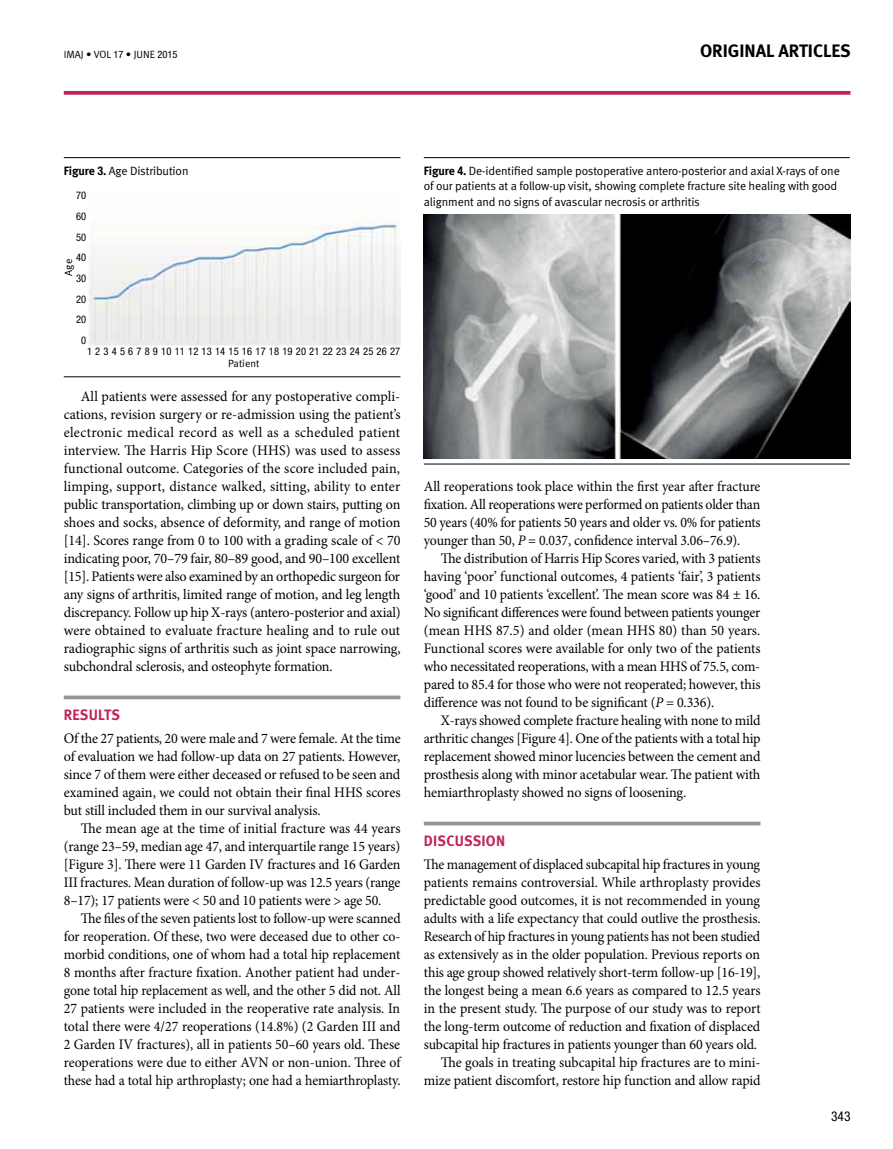
<style>
.page{position:relative;width:893px;height:1149px;background:#fff}
.page>*{position:absolute;margin:0;border:0;box-sizing:border-box;transform-origin:0 0}
.t1{font:700 18px "Meta";color:#000}
.t2{font:700 15px "Meta";color:#c02555}
.t3{font:14.55px/18px "Minion Pro";letter-spacing:-.01em;color:#000;text-align:justify;scale:.96 1}
.t4{font:14.55px/18px "Minion Pro";letter-spacing:-.01em;color:#000;text-align:justify}
.t5{font:14.55px/18px "Minion Pro";letter-spacing:-.01em;color:#000;text-align:justify;scale:.95 1}
.t6{font:condensed 13.5px "Helvetica Neue";color:#000}
.t7{font:12px/15.3px "Meta Normal";letter-spacing:-.01em;color:#000}
.t8{font:condensed 10.5px "Helvetica Neue";letter-spacing:.305em;color:#000}
.t9{font:10.5px "Meta Normal";color:#000}
.t10{font:condensed 10.5px/20.7px "Helvetica Neue";color:#000;text-align:center}
.s1{font-family:"Helvetica Neue";font-stretch:condensed;font-size:10.2px}
.s2{font-family:"Meta";font-weight:700}
.s3{font-family:"Helvetica Neue";font-weight:700;font-stretch:condensed}
.s4{font-style:italic}
</style>
<div class="page">
<svg style="left:64px;top:91px;width:786px;height:4px;background:#c43460"></svg>
<svg style="left:64px;top:695px;width:336px;height:4px"></svg>
<svg style="left:424px;top:821px;width:336px;height:4px"></svg>
<img style="left:89px;top:220px;width:311px;height:126px">
<hr style="left:64px;top:157px;width:336px;height:1px;background:#000">
<hr style="left:64px;top:376px;width:336px;height:1px;background:#000">
<img style="left:424px;top:214px;width:426px;height:244px">
<hr style="left:424px;top:157px;width:426px;height:1px;background:#000">
<hr style="left:424px;top:463px;width:426px;height:1px;background:#000">
<p class="t9" style="left:64px;top:48px;width:115px">IMAJ • VOL <span class="s1">17</span> • june <span class="s1">2015</span></p>
<p class="t1" style="left:700px;top:40px;width:152px">ORIGINAL ARTICLES</p>
<p class="t7" style="left:64px;top:163px;width:126px"><span class="s2">FIGURE</span> <span class="s3">3</span><span class="s2">.</span> Age Distribution</p>
<p class="t10" style="left:76px;top:185px;width:12px">70<br>60<br>50<br>40<br>30<br>20<br>20<br>0</p>
<p class="t9" style="left:62px;top:275px;width:18px;rotate:-90deg">Age</p>
<p class="t8" style="left:87px;top:345px;width:315px">123456789101112131415161718192021222324252627</p>
<p class="t9" style="left:228px;top:357px;width:33px">Patient</p>
<p class="t4" style="left:64px;top:387px;width:338px;text-indent:17px">All patients were assessed for any postoperative compli&shy;cations, revision surgery or re-admission using the patient’s electronic medical record as well as a scheduled patient interview. The Harris Hip Score (HHS) was used to assess functional outcome. Categories of the score included pain, limping, support, distance walked, sitting, ability to enter public transportation, climbing up or down stairs, putting on shoes and socks, absence of deformity, and range of motion [14]. Scores range from 0 to 100 with a grading scale of &lt; 70 indicating poor, 70–79 fair, 80–89 good, and 90–100 excellent [15]. Patients were also examined by an orthopedic surgeon for any signs of arthritis, limited range of motion, and leg length discrepancy. Follow up hip X-rays (antero-posterior and axial) were obtained to evaluate fracture healing and to rule out radiographic signs of arthritis such as joint space narrowing, subchondral sclerosis, and osteophyte formation.</p>
<p class="t2" style="left:64px;top:706px;width:9px">RESULTS</p>
<p class="t4" style="left:64px;top:729px;width:338px">Of the 27 patients, 20 were male and 7 were female. At the time of evaluation we had follow-up data on 27 patients. However, since 7 of them were either deceased or refused to be seen and examined again, we could not obtain their final HHS scores but still included them in our survival analysis.</p>
<p class="t3" style="left:64px;top:819px;width:352px;text-indent:17px">The mean age at the time of initial fracture was 44 years (range 23–59, median age 47, and interquartile range 15 years) [Figure 3]. There were 11 Garden IV fractures and 16 Garden III fractures. Mean duration of follow-up was 12.5 years (range 8–17); 17 patients were &lt; 50 and 10 patients were &gt; age 50.</p>
<p class="t5" style="left:64px;top:909px;width:356px;text-indent:17px">The files of the seven patients lost to follow-up were scanned for reoperation. Of these, two were deceased due to other co&shy;morbid conditions, one of whom had a total hip replacement 8 months after fracture fixation. Another patient had under&shy;gone total hip replacement as well, and the other 5 did not. All 27 patients were included in the reoperative rate analysis. In total there were 4/27 reoperations (14.8%) (2 Garden III and 2 Garden IV fractures), all in patients 50–60 years old. These reoperations were due to either AVN or non-union. Three of these had a total hip arthroplasty; one had a hemiarthroplasty.</p>
<p class="t7" style="left:424px;top:163px;width:417px"><span class="s2">FIGURE</span> <span class="s3">4</span><span class="s2">.</span> De-identified sample postoperative antero-posterior and axial X-rays of one of our patients at a follow-up visit, showing complete fracture site healing with good alignment and no signs of avascular necrosis or arthritis</p>
<p class="t5" style="left:424px;top:477px;width:356px">All reoperations took place within the first year after fracture fixation. All reoperations were performed on patients older than 50 years (40% for patients 50 years and older vs. 0% for patients younger than 50, <span class="s4">P</span> = 0.037, confidence interval 3.06–76.9).</p>
<p class="t3" style="left:424px;top:549px;width:352px;text-indent:17px">The distribution of Harris Hip Scores varied, with 3 patients having ‘poor’ functional outcomes, 4 patients ‘fair’, 3 patients ‘good’ and 10 patients ‘excellent’. The mean score was 84 ± 16.<br>No significant differences were found between patients younger (mean HHS 87.5) and older (mean HHS 80) than 50 years.<br>Functional scores were available for only two of the patients who necessitated reoperations, with a mean HHS of 75.5, com&shy;pared to 85.4 for those who were not reoperated; however, this difference was not found to be significant (<span class="s4">P</span> = 0.336).</p>
<p class="t4" style="left:424px;top:711px;width:338px;text-indent:17px">X-rays showed complete fracture healing with none to mild arthritic changes [Figure 4]. One of the patients with a total hip replacement showed minor lucencies between the cement and prosthesis along with minor acetabular wear. The patient with hemiarthroplasty showed no signs of loosening.</p>
<p class="t2" style="left:424px;top:832px;width:9px">DISCUSSION</p>
<p class="t3" style="left:424px;top:855px;width:352px;text-align:right">The management of displaced subcapital hip fractures in young patients remains controversial. While arthroplasty provides predictable good outcomes, it is not recommended in young adults with a life expectancy that could outlive the prosthesis.<br>Research of hip fractures in young patients has not been studied as extensively as in the older population. Previous reports on this age group showed relatively short-term follow-up [16-19], the longest being a mean 6.6 years as compared to 12.5 years in the present study. The purpose of our study was to report the long-term outcome of reduction and fixation of displaced subcapital hip fractures in patients younger than 60 years old.<br>The goals in treating subcapital hip fractures are to mini&shy;mize patient discomfort, restore hip function and allow rapid</p>
<p class="t6" style="left:831px;top:1108px;width:21px">343</p>
</div>
